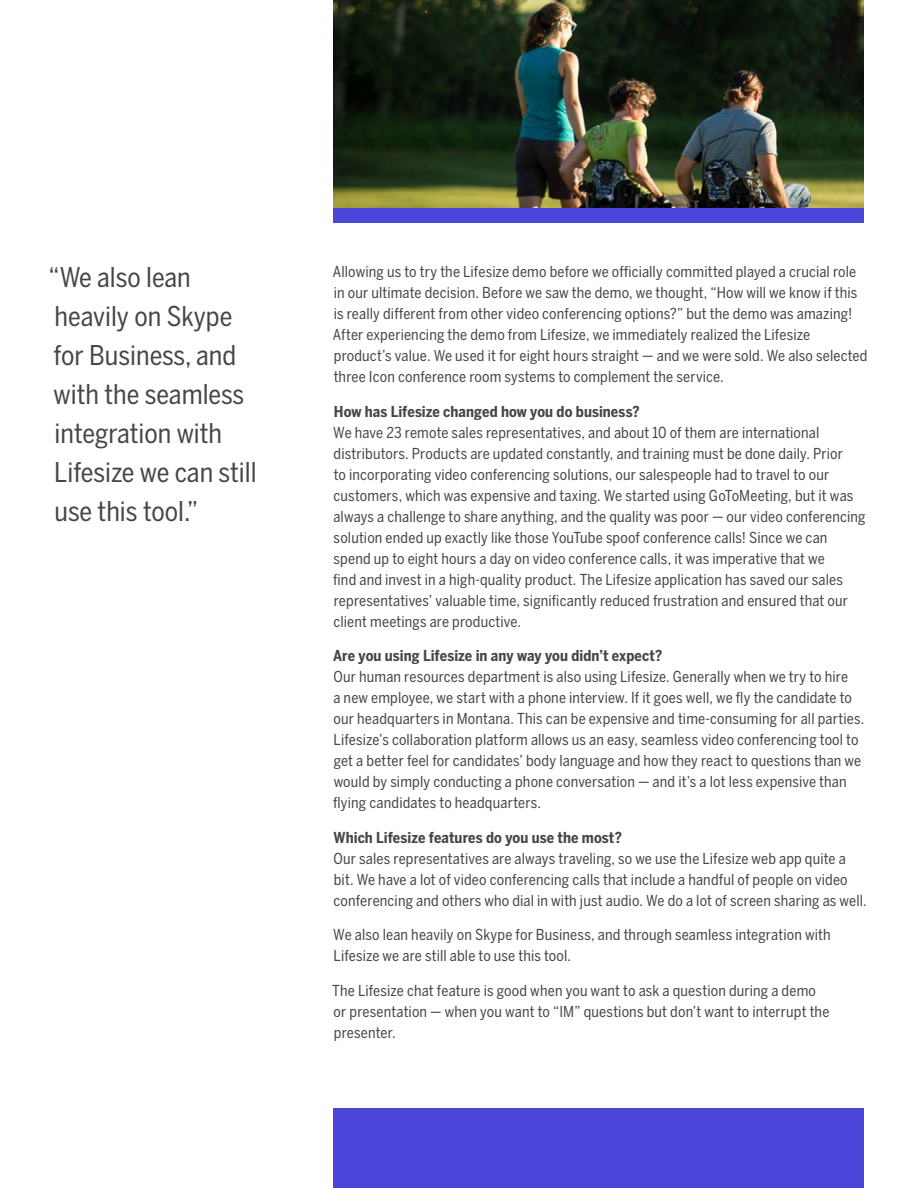
<style>
.page{position:relative;width:918px;height:1188px;background:#fff}
.page>*{position:absolute;margin:0;border:0;box-sizing:border-box;transform-origin:0 0}
.t1{font:27px/39px "Benton Sans Cond";color:#494445}
.t2{font:15px/21px "Benton Sans Cond";letter-spacing:.01em;color:#494445}
.t3{font:700 15px "Benton Sans Cond";letter-spacing:.005em;color:#494445}
</style>
<div class="page">
<div style="left:333px;top:1108px;width:531px;height:80px;background:#4b45da"></div>
<img style="left:333px;top:0;width:531px;height:208px">
<div style="left:333px;top:208px;width:531px;height:14px;background:#4b45da"></div>
<h1 class="t1" style="left:49px;top:257px;width:210px">“We also lean heavily on Skype for Business, and with the seamless integration with<br>Lifesize we can still use this tool.”</h1>
<p class="t2" style="left:333px;top:261px;width:536px">Allowing us to try the Lifesize demo before we officially committed played a crucial role in our ultimate decision. Before we saw the demo, we thought, “How will we know if this is really different from other video conferencing options?” but the demo was amazing!<br>After experiencing the demo from Lifesize, we immediately realized the Lifesize product’s value. We used it for eight hours straight — and we were sold. We also selected three Icon conference room systems to complement the service.</p>
<p class="t3" style="left:334px;top:403px;width:307px">How has Lifesize changed how you do business?</p>
<p class="t2" style="left:333px;top:422px;width:534px">We have 23 remote sales representatives, and about 10 of them are international distributors. Products are updated constantly, and training must be done daily. Prior<br>to incorporating video conferencing solutions, our salespeople had to travel to our customers, which was expensive and taxing. We started using GoToMeeting, but it was always a challenge to share anything, and the quality was poor — our video conferencing solution ended up exactly like those YouTube spoof conference calls! Since we can spend up to eight hours a day on video conference calls, it was imperative that we<br>find and invest in a high-quality product. The Lifesize application has saved our sales representatives’ valuable time, significantly reduced frustration and ensured that our client meetings are productive.</p>
<p class="t3" style="left:333px;top:647px;width:331px">Are you using Lifesize in any way you didn’t expect?</p>
<p class="t2" style="left:333px;top:666px;width:533px">Our human resources department is also using Lifesize. Generally when we try to hire<br>a new employee, we start with a phone interview. If it goes well, we fly the candidate to our headquarters in Montana. This can be expensive and time-consuming for all parties.<br>Lifesize’s collaboration platform allows us an easy, seamless video conferencing tool to get a better feel for candidates’ body language and how they react to questions than we would by simply conducting a phone conversation — and it’s a lot less expensive than flying candidates to headquarters.</p>
<p class="t3" style="left:334px;top:829px;width:290px">Which Lifesize features do you use the most?</p>
<p class="t2" style="left:333px;top:848px;width:535px">Our sales representatives are always traveling, so we use the Lifesize web app quite a bit. We have a lot of video conferencing calls that include a handful of people on video conferencing and others who dial in with just audio. We do a lot of screen sharing as well.</p>
<p class="t2" style="left:333px;top:924px;width:499px">We also lean heavily on Skype for Business, and through seamless integration with<br>Lifesize we are still able to use this tool.</p>
<p class="t2" style="left:332px;top:980px;width:499px">The Lifesize chat feature is good when you want to ask a question during a demo or presentation — when you want to “IM” questions but don’t want to interrupt the presenter.</p>
</div>
